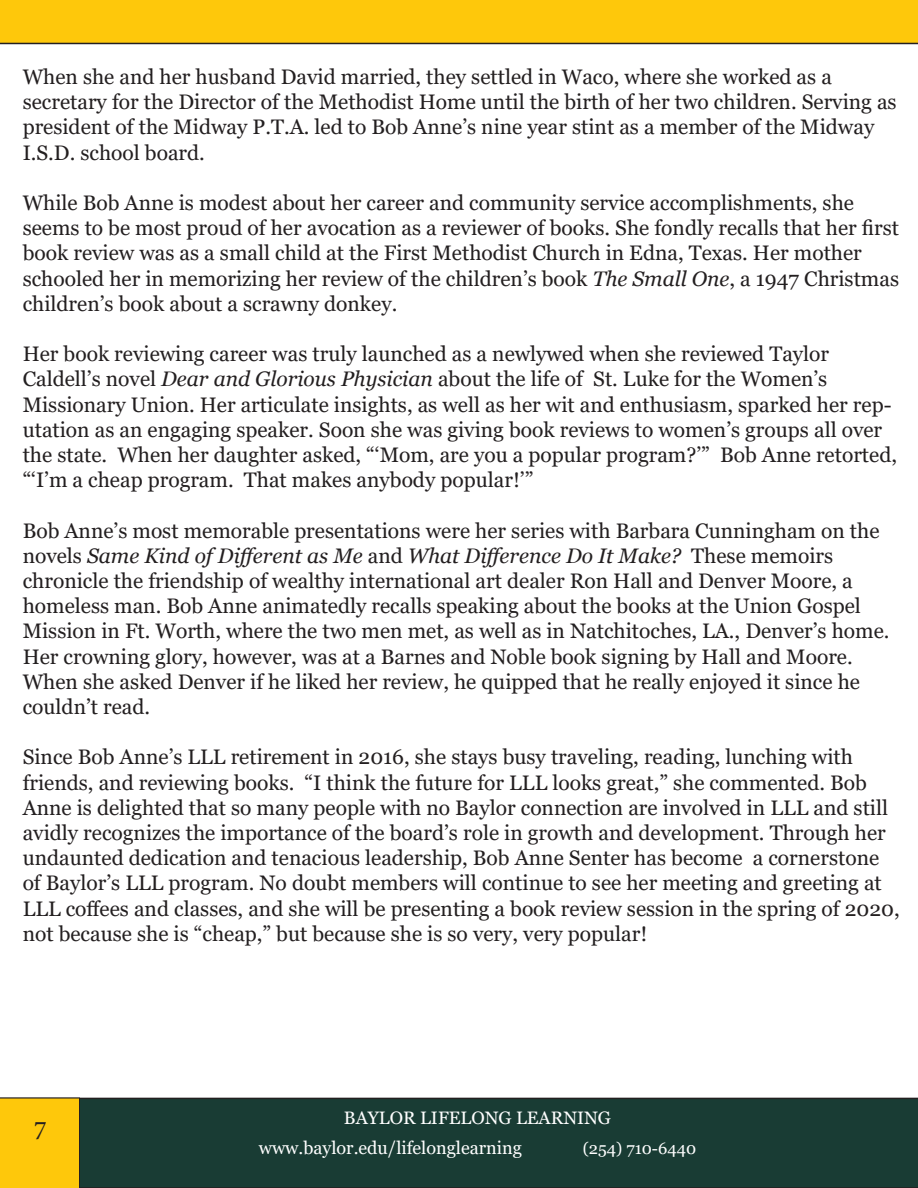
<style>
.page{position:relative;width:918px;height:1188px;background:#fff}
.page>*{position:absolute;margin:0;border:0;box-sizing:border-box;transform-origin:0 0}
.t1{font:27px "Minion Pro";color:#231f20}
.t2{font:21px/25.2px "Georgia";color:#231f20}
.t3{font:18px "Georgia";color:#fff}
.t4{font:16.5px "Georgia";color:#fff}
.s1{font-style:italic}
</style>
<div class="page">
<div style="left:80px;top:1098px;width:838px;height:90px;background:#193c34"></div>
<div style="left:0;top:1098px;width:80px;height:90px;background:#fec80b"></div>
<div style="left:0;top:0;width:918px;height:44px;background:#fec80b"></div>
<p class="t2" style="left:23px;top:65px;width:811px">When she and her husband David married, they settled in Waco, where she worked as a</p>
<p class="t2" style="left:23px;top:90px;width:876px">secretary for the Director of the Methodist Home until the birth of her two children. Serving as president of the Midway P.T.A. led to Bob Anne’s nine year stint as a member of the Midway<br>I.S.D. school board.</p>
<p class="t2" style="left:23px;top:191px;width:878px">While Bob Anne is modest about her career and community service accomplishments, she seems to be most proud of her avocation as a reviewer of books. She fondly recalls that her first book review was as a small child at the First Methodist Church in Edna, Texas. Her mother schooled her in memorizing her review of the children’s book <span class="s1">The Small One</span>, a 1947 Christmas children’s book about a scrawny donkey.</p>
<p class="t2" style="left:23px;top:342px;width:808px">Her book reviewing career was truly launched as a newlywed when she reviewed Taylor<br>Caldell’s novel <span class="s1">Dear and Glorious Physician</span> about the life of St. Luke for the Women’s</p>
<p class="t2" style="left:23px;top:392px;width:876px">Missionary Union. Her articulate insights, as well as her wit and enthusiasm, sparked her rep&shy;utation as an engaging speaker. Soon she was giving book reviews to women’s groups all over the state. When her daughter asked, “‘Mom, are you a popular program?’” Bob Anne retorted, “‘I’m a cheap program. That makes anybody popular!’”</p>
<p class="t2" style="left:23px;top:518px;width:858px">Bob Anne’s most memorable presentations were her series with Barbara Cunningham on the novels <span class="s1">Same Kind of Different as Me</span> and <span class="s1">What Difference Do It Make?</span> These memoirs</p>
<p class="t2" style="left:23px;top:569px;width:868px">chronicle the friendship of wealthy international art dealer Ron Hall and Denver Moore, a homeless man. Bob Anne animatedly recalls speaking about the books at the Union Gospel Mission in Ft. Worth, where the two men met, as well as in Natchitoches, LA., Denver’s home.<br>Her crowning glory, however, was at a Barnes and Noble book signing by Hall and Moore.<br>When she asked Denver if he liked her review, he quipped that he really enjoyed it since he couldn’t read.</p>
<p class="t2" style="left:23px;top:745px;width:879px">Since Bob Anne’s LLL retirement in 2016, she stays busy traveling, reading, lunching with friends, and reviewing books. “I think the future for LLL looks great,” she commented. Bob Anne is delighted that so many people with no Baylor connection are involved in LLL and still avidly recognizes the importance of the board’s role in growth and development. Through her undaunted dedication and tenacious leadership, Bob Anne Senter has become a cornerstone of Baylor’s LLL program. No doubt members will continue to see her meeting and greeting at LLL coffees and classes, and she will be presenting a book review session in the spring of 2020, not because she is “cheap,” but because she is so very, very popular!</p>
<p class="t1" style="left:34px;top:1112px;width:14px">7</p>
<p class="t3" style="left:344px;top:1107px;width:269px">BAYLOR LIFELONG LEARNING</p>
<p class="t3" style="left:259px;top:1137px;width:265px">www.baylor.edu/lifelonglearning</p>
<p class="t4" style="left:583px;top:1139px;width:115px">(254) 710-6440</p>
</div>
